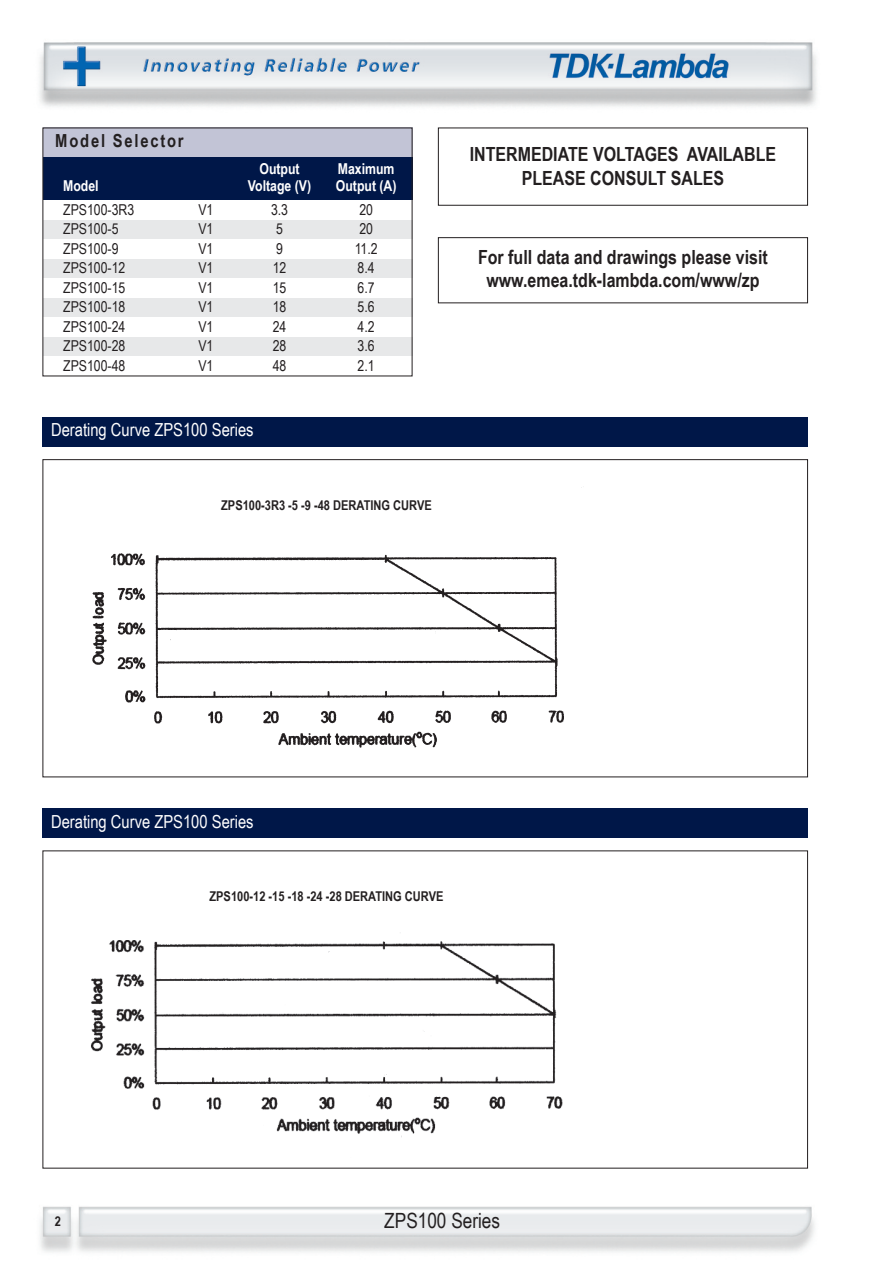
<style>
.page{position:relative;width:893px;height:1263px;background:#fff}
.page>*{position:absolute;margin:0;border:0;box-sizing:border-box;transform-origin:0 0}
.t1{font:21px "Arial Narrow";color:#231f20}
.t2{font:700 19.5px/24px "Arial Narrow";color:#231f20;text-align:center}
.t3{font:18px "Arial Narrow";color:#fff}
.t4{font:700 18px "Arial Narrow";letter-spacing:.1em;color:#231f20}
.t5{font:15px "Arial Narrow";color:#231f20}
.t6{font:700 15px "Arial Narrow";color:#fff}
.t7{font:700 13.5px "Arial Narrow";color:#231f20}
</style>
<div class="page">
<img style="left:39px;top:42px;width:778px;height:1210px">
<div style="left:43px;top:157px;width:369px;height:43px;background:#001748"></div>
<div style="left:43px;top:128px;width:369px;height:29px;background:#c2c4d6"></div>
<div style="left:43px;top:220px;width:369px;height:18px;background:#e7e8e9"></div>
<div style="left:43px;top:259px;width:369px;height:18px;background:#e7e8e9"></div>
<div style="left:43px;top:299px;width:369px;height:18px;background:#e7e8e9"></div>
<div style="left:43px;top:337px;width:369px;height:18px;background:#e7e8e9"></div>
<div style="left:438px;top:128px;width:370px;height:78px;border:1px solid #231f20"></div>
<div style="left:43px;top:460px;width:764px;height:317px;background:#fff"></div>
<img style="left:92px;top:487px;width:490px;height:261px">
<div style="left:43px;top:417px;width:765px;height:29px;background:#001748"></div>
<div style="left:149px;top:489px;width:355px;height:35px;background:#fff"></div>
<div style="left:43px;top:851px;width:764px;height:317px;background:#fff"></div>
<img style="left:91px;top:932px;width:472px;height:205px">
<div style="left:43px;top:808px;width:765px;height:30px;background:#001748"></div>
<div style="left:438px;top:237px;width:370px;height:66px;border:1px solid #231f20"></div>
<p class="t4" style="left:55px;top:130px;width:130px">Model Selector</p>
<p class="t6" style="left:259px;top:160px;width:42px">Output</p>
<p class="t6" style="left:338px;top:160px;width:58px">Maximum</p>
<p class="t6" style="left:63px;top:177px;width:37px">Model</p>
<p class="t6" style="left:248px;top:177px;width:65px">Voltage (V)</p>
<p class="t6" style="left:336px;top:177px;width:62px">Output (A)</p>
<p class="t5" style="left:63px;top:201px;width:73px">ZPS100-3R3</p>
<p class="t5" style="left:198px;top:201px;width:17px">V1</p>
<p class="t5" style="left:271px;top:201px;width:19px">3.3</p>
<p class="t5" style="left:359px;top:201px;width:15px">20</p>
<p class="t5" style="left:63px;top:220px;width:57px">ZPS100-5</p>
<p class="t5" style="left:198px;top:220px;width:17px">V1</p>
<p class="t5" style="left:276px;top:220px;width:8px">5</p>
<p class="t5" style="left:359px;top:220px;width:15px">20</p>
<p class="t5" style="left:63px;top:240px;width:57px">ZPS100-9</p>
<p class="t5" style="left:198px;top:240px;width:17px">V1</p>
<p class="t5" style="left:276px;top:240px;width:8px">9</p>
<p class="t5" style="left:355px;top:240px;width:25px">11.2</p>
<p class="t5" style="left:63px;top:259px;width:64px">ZPS100-12</p>
<p class="t5" style="left:198px;top:259px;width:17px">V1</p>
<p class="t5" style="left:273px;top:259px;width:15px">12</p>
<p class="t5" style="left:358px;top:259px;width:19px">8.4</p>
<p class="t5" style="left:63px;top:279px;width:64px">ZPS100-15</p>
<p class="t5" style="left:198px;top:279px;width:17px">V1</p>
<p class="t5" style="left:273px;top:279px;width:15px">15</p>
<p class="t5" style="left:358px;top:279px;width:19px">6.7</p>
<p class="t5" style="left:63px;top:298px;width:64px">ZPS100-18</p>
<p class="t5" style="left:198px;top:298px;width:17px">V1</p>
<p class="t5" style="left:273px;top:298px;width:15px">18</p>
<p class="t5" style="left:358px;top:298px;width:19px">5.6</p>
<p class="t5" style="left:63px;top:318px;width:64px">ZPS100-24</p>
<p class="t5" style="left:198px;top:318px;width:17px">V1</p>
<p class="t5" style="left:273px;top:318px;width:15px">24</p>
<p class="t5" style="left:358px;top:318px;width:19px">4.2</p>
<p class="t5" style="left:63px;top:337px;width:64px">ZPS100-28</p>
<p class="t5" style="left:198px;top:337px;width:17px">V1</p>
<p class="t5" style="left:273px;top:337px;width:15px">28</p>
<p class="t5" style="left:358px;top:337px;width:19px">3.6</p>
<p class="t5" style="left:63px;top:357px;width:64px">ZPS100-48</p>
<p class="t5" style="left:198px;top:357px;width:17px">V1</p>
<p class="t5" style="left:273px;top:357px;width:15px">48</p>
<p class="t5" style="left:358px;top:357px;width:19px">2.1</p>
<p class="t3" style="left:51px;top:419px;width:204px">Derating Curve ZPS100 Series</p>
<p class="t7" style="left:221px;top:498px;width:212px">ZPS100-3R3 -5 -9 -48 DERATING CURVE</p>
<h2 class="t2" style="left:470px;top:142px;width:308px">INTERMEDIATE VOLTAGES AVAILABLE<br>PLEASE CONSULT SALES</h2>
<h2 class="t2" style="left:478px;top:245px;width:291px;line-height:23.4px">For full data and drawings please visit www.emea.tdk-lambda.com/www/zp</h2>
<p class="t3" style="left:51px;top:811px;width:204px">Derating Curve ZPS100 Series</p>
<p class="t7" style="left:209px;top:889px;width:235px">ZPS100-12 -15 -18 -24 -28 DERATING CURVE</p>
<p class="t7" style="left:55px;top:1213px;width:8px">2</p>
<h1 class="t1" style="left:384px;top:1208px;width:117px">ZPS100 Series</h1>
</div>
